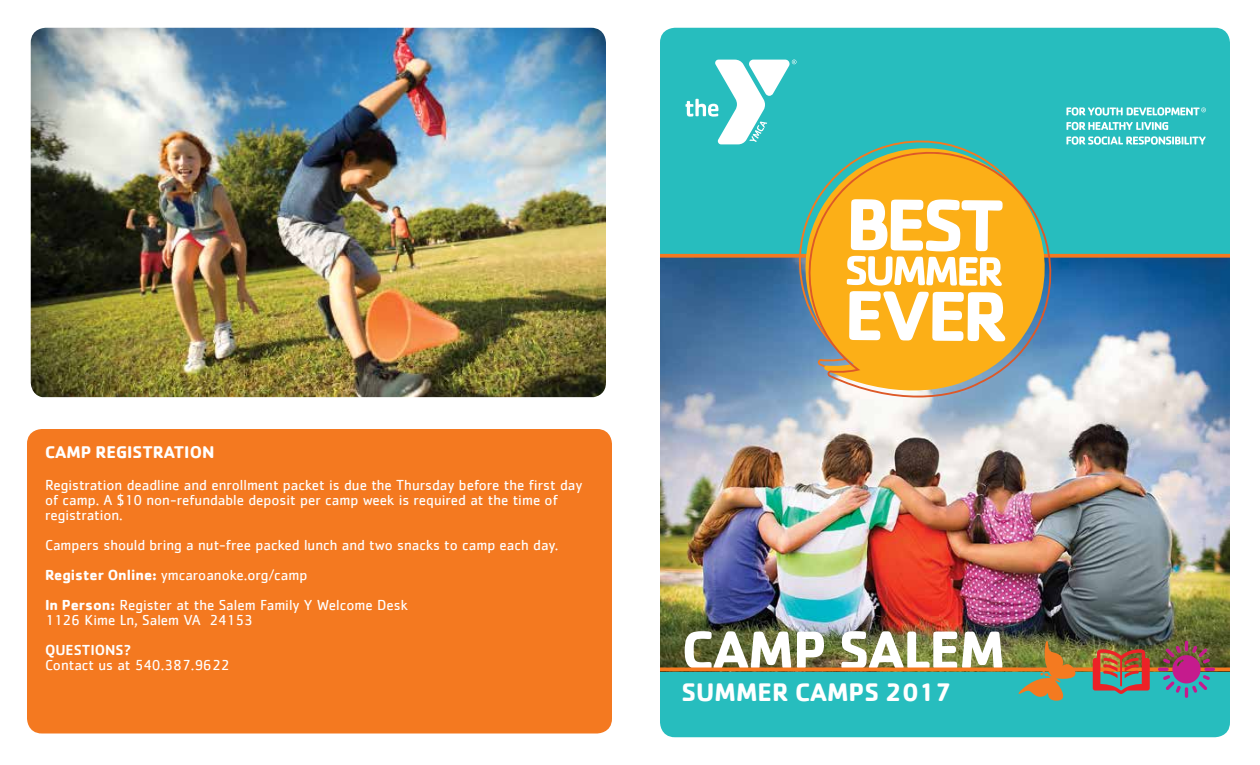
<style>
.page{position:relative;width:1260px;height:765px;background:#fff}
.page>*{position:absolute;margin:0;border:0;box-sizing:border-box;transform-origin:0 0}
.t1{font:700 56.25px "Cachet";letter-spacing:-.02em;color:#fff}
.t2{font:700 26.25px "Cachet";color:#fff}
.t3{font:700 17.5px "Cachet";color:#fff}
.t4{font:15px/15px "Cachet";color:#fff}
.t5{font:500 15px "Cachet";color:#fff}
.s1{font-weight:700}
</style>
<div class="page">
<div style="left:660px;top:28px;width:570px;height:709px;background:#27bdbe;border-radius:15px"></div>
<img style="left:660px;top:258px;width:570px;height:410px">
<svg style="left:686px;top:60px;width:111px;height:84px"></svg>
<svg style="left:1067px;top:122px;width:101px;height:8px"></svg>
<svg style="left:1067px;top:136px;width:139px;height:9px"></svg>
<svg style="left:1067px;top:107px;width:139px;height:9px"></svg>
<svg style="left:660px;top:254px;width:570px;height:4px"></svg>
<svg style="left:805px;top:140px;width:246px;height:258px;fill:#fcaf17"></svg>
<svg style="left:847px;top:199px;width:158px;height:142px;background:#fdd991"></svg>
<hr style="left:660px;top:668px;width:570px;height:3px;background:#f47920">
<svg style="left:1018px;top:641px;width:57px;height:60px"></svg>
<svg style="left:1093px;top:649px;width:57px;height:45px"></svg>
<svg style="left:1158px;top:641px;width:57px;height:57px"></svg>
<div style="left:27px;top:429px;width:585px;height:305px;background:#f47920;border-radius:15px"></div>
<img style="left:31px;top:28px;width:575px;height:369px">
<p class="t3" style="left:45px;top:441px;width:171px">CAMP REGISTRATION</p>
<p class="t4" style="left:45px;top:477px;width:539px">Registration deadline and enrollment packet is due the Thursday before the first day of camp. A $10 non-refundable deposit per camp week is required at the time of registration.</p>
<p class="t4" style="left:45px;top:530px;width:515px;line-height:30px">Campers should bring a nut-free packed lunch and two snacks to camp each day.<br><span class="s1">Register Online:</span> ymcaroanoke.org/camp<br><span class="s1">In Person:</span> Register at the Salem Family Y Welcome Desk</p>
<p class="t4" style="left:45px;top:612px;width:210px">1126 Kime Ln, Salem VA 24153</p>
<p class="t5" style="left:45px;top:641px;width:88px">QUESTIONS?</p>
<p class="t4" style="left:45px;top:657px;width:186px">Contact us at 540.387.9622</p>
<h1 class="t1" style="left:682px;top:614px;width:325px">CAMP SALEM</h1>
<h2 class="t2" style="left:682px;top:675px;width:272px">SUMMER CAMPS 2017</h2>
</div>
